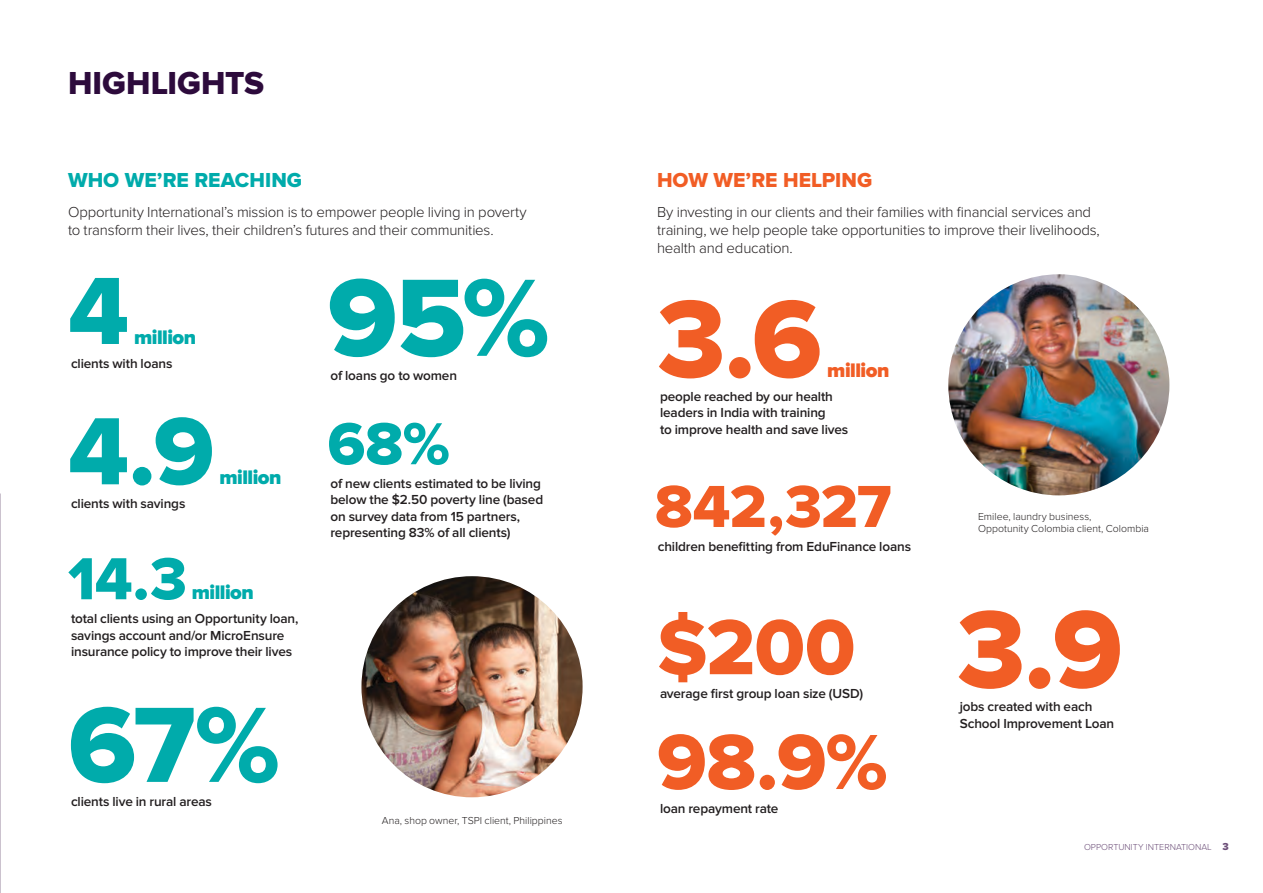
<style>
.page{position:relative;width:1263px;height:893px;background:#fff}
.page>*{position:absolute;margin:0;border:0;box-sizing:border-box;transform-origin:0 0}
.t1{font:114px "Proxima Nova Extrabld";color:#f15d25}
.t2{font:114px "Proxima Nova Extrabld";color:#00abab}
.t3{font:111px "Proxima Nova Extrabld";color:#00abab}
.t4{font:99px "Proxima Nova Extrabld";color:#00abab}
.t5{font:81px "Proxima Nova Extrabld";color:#f15d25}
.t6{font:61.5px "Proxima Nova Extrabld";color:#00abab}
.t7{font:61.5px "Proxima Nova Extrabld";letter-spacing:-.015em;color:#f15d25}
.t8{font:33px "Proxima Nova Extrabld";color:#2d0b3c}
.t9{font:21px "Proxima Nova Extrabld";color:#00abab}
.t10{font:21px "Proxima Nova Extrabld";color:#f15d25}
.t11{font:900 20.4px "Proxima Nova";letter-spacing:-.025em;color:#00abab}
.t12{font:900 20.4px "Proxima Nova";letter-spacing:-.025em;color:#f15d25}
.t13{font:300 15px/18px "Proxima Nova";letter-spacing:-.015em;color:#231f20}
.t14{font:600 13.5px/16.2px "Proxima Nova";letter-spacing:-.01em;color:#231f20}
.t15{font:300 10.5px/12.6px "Proxima Nova";color:#231f20}
.t16{font:300 9px "Proxima Nova";color:#6c4e78}
.s1{font-family:"Proxima Nova Extrabld";font-weight:400;font-size:10.5px}
</style>
<div class="page">
<img style="left:361px;top:576px;width:222px;height:221px;border-radius:111px">
<img style="left:948px;top:274px;width:221px;height:221px;border-radius:111px">
<h3 class="t8" style="left:68px;top:64px;width:198px">HIGHLIGHTS</h3>
<h3 class="t9" style="left:68px;top:168px;width:236px">WHO WE’RE REACHING</h3>
<p class="t13" style="left:68px;top:204px;width:460px">Opportunity International’s mission is to empower people living in poverty to transform their lives, their children’s futures and their communities.</p>
<h3 class="t4" style="left:68px;top:254px;width:62px">4</h3>
<h3 class="t11" style="left:134px;top:325px;width:64px">million</h3>
<p class="t14" style="left:71px;top:356px;width:103px">clients with loans</p>
<h3 class="t4" style="left:68px;top:394px;width:148px">4.9</h3>
<p class="t14" style="left:71px;top:496px;width:116px">clients with savings</p>
<h3 class="t11" style="left:219px;top:466px;width:64px">million</h3>
<h3 class="t6" style="left:68px;top:543px;width:120px">14.3</h3>
<h3 class="t11" style="left:192px;top:581px;width:64px">million</h3>
<p class="t14" style="left:71px;top:611px;width:229px">total clients using an Opportunity loan, savings account and/or MicroEnsure insurance policy to improve their lives</p>
<h2 class="t3" style="left:68px;top:681px;width:214px">67%</h2>
<p class="t14" style="left:71px;top:793px;width:142px">clients live in rural areas</p>
<h1 class="t2" style="left:327px;top:252px;width:224px">95%</h1>
<p class="t14" style="left:330px;top:367px;width:128px">of loans go to women</p>
<h3 class="t6" style="left:327px;top:408px;width:124px">68%</h3>
<p class="t14" style="left:330px;top:476px;width:214px">of new clients estimated to be living below the $2.50 poverty line (based on survey data from 15 partners, representing 83% of all clients)</p>
<p class="t15" style="left:382px;top:814px;width:182px">Ana, shop owner, TSPI client, Philippines</p>
<h3 class="t10" style="left:657px;top:168px;width:217px">HOW WE’RE HELPING</h3>
<p class="t13" style="left:657px;top:204px;width:444px">By investing in our clients and their families with financial services and training, we help people take opportunities to improve their livelihoods, health and education.</p>
<h1 class="t1" style="left:657px;top:273px;width:167px">3.6</h1>
<h3 class="t12" style="left:827px;top:359px;width:64px">million</h3>
<p class="t14" style="left:660px;top:389px;width:190px">people reached by our health leaders in India with training<br>to improve health and save lives</p>
<h3 class="t7" style="left:655px;top:471px;width:238px">842,327</h3>
<p class="t14" style="left:658px;top:539px;width:255px">children benefitting from EduFinance loans</p>
<h3 class="t5" style="left:657px;top:601px;width:200px">$200</h3>
<p class="t14" style="left:660px;top:686px;width:205px">average first group loan size (USD)</p>
<h3 class="t5" style="left:657px;top:715px;width:232px">98.9%</h3>
<p class="t14" style="left:660px;top:801px;width:120px">loan repayment rate</p>
<p class="t15" style="left:978px;top:510px;width:172px">Emilee, laundry business,<br>Oppotunity Colombia client, Colombia</p>
<h1 class="t1" style="left:957px;top:584px;width:168px">3.9</h1>
<p class="t14" style="left:960px;top:699px;width:156px">jobs created with each<br>School Improvement Loan</p>
<p class="t16" style="left:1084px;top:842px;width:146px">OPPORTUNITY INTERNATIONAL <span class="s1">3</span></p>
</div>
